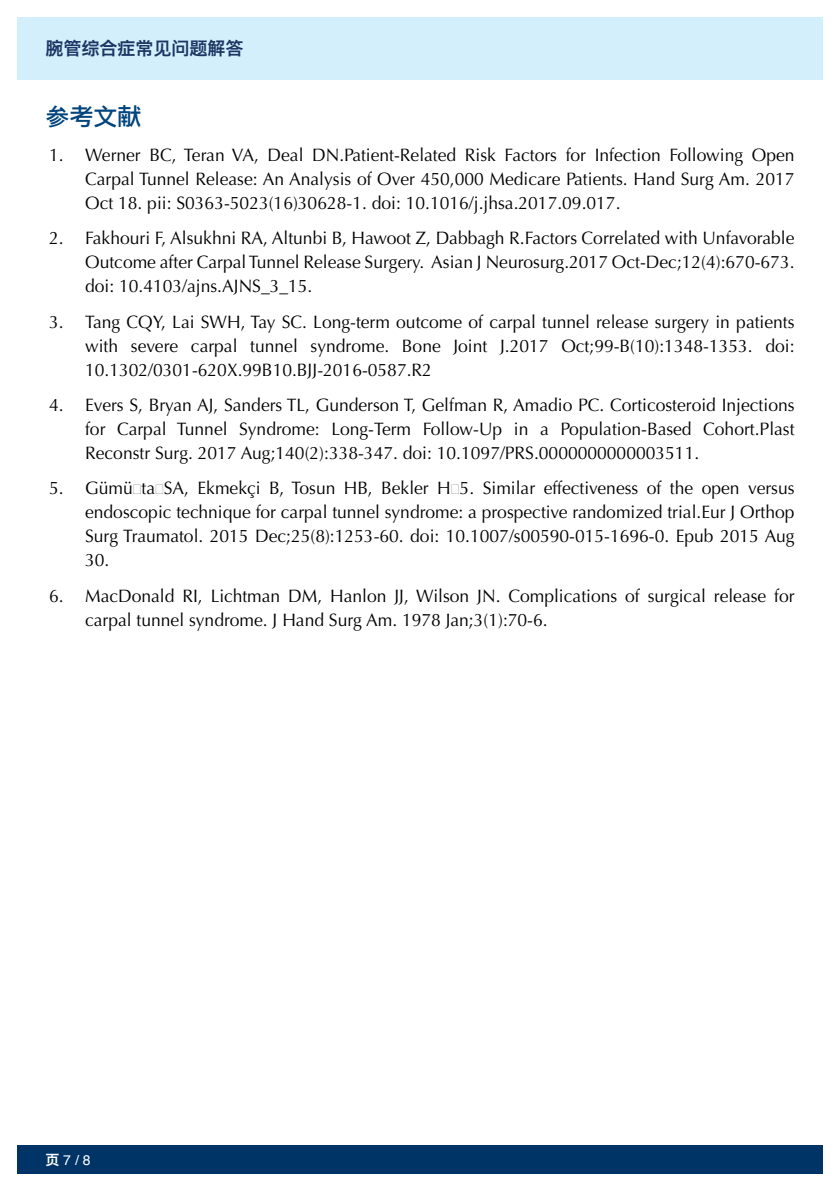
<style>
.page{position:relative;width:840px;height:1191px;background:#fff}
.page>*{position:absolute;margin:0;border:0;box-sizing:border-box;transform-origin:0 0}
.t1{font:24px "Li Hei Pro";color:#00447c}
.t2{font:18px/24px "Optima";color:#000;text-align:justify}
.t3{font:18px "Hiragino Sans GB W6";color:#1c3664}
.t4{font:14px "Helvetica";color:#fff}
.s1{font-family:"Hiragino Sans GB W6"}
</style>
<div class="page">
<div style="left:17px;top:1145px;width:805px;height:29px;background:#036"></div>
<div style="left:17px;top:18px;width:805px;height:62px;background:#d4effc"></div>
<p class="t3" style="left:45px;top:37px;width:199px">腕管综合症常见问题解答</p>
<h1 class="t1" style="left:45px;top:105px;width:97px">参考文献</h1>
<p class="t2" style="left:85px;top:143px;width:710px;text-indent:-36px">1. Werner BC, Teran VA, Deal DN.Patient-Related Risk Factors for Infection Following Open Carpal Tunnel Release: An Analysis of Over 450,000 Medicare Patients. Hand Surg Am. 2017<br>Oct 18. pii: S0363-5023(16)30628-1. doi: 10.1016/j.jhsa.2017.09.017.</p>
<p class="t2" style="left:85px;top:226px;width:710px;text-indent:-36px">2. Fakhouri F, Alsukhni RA, Altunbi B, Hawoot Z, Dabbagh R.Factors Correlated with Unfavorable Outcome after Carpal Tunnel Release Surgery. Asian J Neurosurg.2017 Oct-Dec;12(4):670-673. doi: 10.4103/ajns.AJNS_3_15.</p>
<p class="t2" style="left:85px;top:310px;width:710px;text-indent:-36px">3. Tang CQY, Lai SWH, Tay SC. Long-term outcome of carpal tunnel release surgery in patients with severe carpal tunnel syndrome. Bone Joint J.2017 Oct;99-B(10):1348-1353. doi:<br>10.1302/0301-620X.99B10.BJJ-2016-0587.R2</p>
<p class="t2" style="left:85px;top:393px;width:710px;text-indent:-36px">4. Evers S, Bryan AJ, Sanders TL, Gunderson T, Gelfman R, Amadio PC. Corticosteroid Injections for Carpal Tunnel Syndrome: Long-Term Follow-Up in a Population-Based Cohort.Plast Reconstr Surg. 2017 Aug;140(2):338-347. doi: 10.1097/PRS.0000000000003511.</p>
<p class="t2" style="left:85px;top:476px;width:710px;text-indent:-36px">5. GümüştaşSA, Ekmekçi B, Tosun HB, Bekler Hİ5. Similar effectiveness of the open versus endoscopic technique for carpal tunnel syndrome: a prospective randomized trial.Eur J Orthop Surg Traumatol. 2015 Dec;25(8):1253-60. doi: 10.1007/s00590-015-1696-0. Epub 2015 Aug 30.</p>
<p class="t2" style="left:85px;top:584px;width:710px;text-indent:-36px">6. MacDonald RI, Lichtman DM, Hanlon JJ, Wilson JN. Complications of surgical release for carpal tunnel syndrome. J Hand Surg Am. 1978 Jan;3(1):70-6.</p>
<p class="t4" style="left:45px;top:1149px;width:47px"><span class="s1">页</span> 7 / 8</p>
</div>
